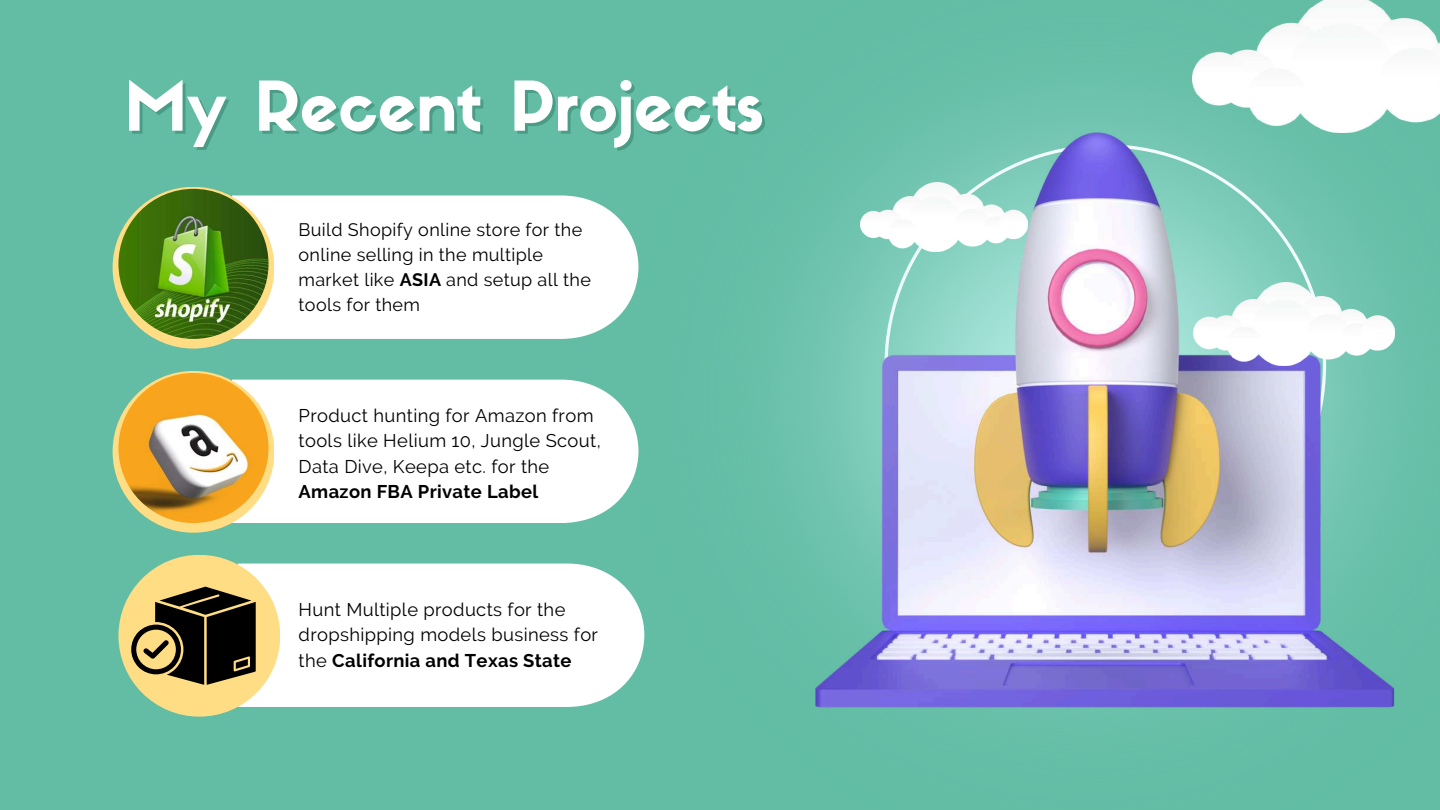
<style>
.page{position:relative;width:1440px;height:810px;background:#63bda5}
.page>*{position:absolute;margin:0;border:0;box-sizing:border-box;transform-origin:0 0}
.t1{font:67.4px "Sifonn Basic";color:#fff}
.t2{font:18.3px/25.5px "Raleway";letter-spacing:.02em;color:#000}
.t3{font:700 18.3px "Raleway";letter-spacing:.02em;color:#000}
.t4{font:18px/24.8px "Raleway";letter-spacing:.02em;color:#000}
.s1{font-weight:700}
</style>
<div class="page">
<img style="left:644px;top:71px;width:549px;height:636px">
<img style="left:816px;top:133px;width:579px;height:575px">
<img style="left:1193px;top:0;width:247px;height:133px">
<img style="left:861px;top:182px;width:166px;height:69px">
<img style="left:1194px;top:282px;width:201px;height:83px">
<div style="left:232px;top:195px;width:406px;height:144px;background:#fff"></div>
<div style="left:113px;top:187px;width:161px;height:162px;background:#ffdd85;border-radius:50%"></div>
<img style="left:118px;top:189px;width:151px;height:150px;border-radius:50%">
<div style="left:232px;top:380px;width:406px;height:143px;background:#fff"></div>
<div style="left:113px;top:371px;width:161px;height:162px;background:#ffdd85;border-radius:50%"></div>
<img style="left:118px;top:373px;width:151px;height:150px;border-radius:50%">
<div style="left:238px;top:564px;width:406px;height:143px;background:#fff"></div>
<div style="left:118px;top:555px;width:162px;height:162px;background:#ffdd85;border-radius:50%"></div>
<svg style="left:131px;top:587px;width:125px;height:98px"></svg>
<h1 class="t1" style="left:124px;top:80px;width:641px">My Recent Projects</h1>
<p class="t4" style="left:299px;top:218px;width:294px">Build Shopify online store for the online selling in the multiple market like <span class="s1">ASIA</span> and setup all the tools for them</p>
<p class="t2" style="left:299px;top:403px;width:304px">Product hunting for Amazon from tools like Helium 10, Jungle Scout,<br>Data Dive, Keepa etc. for the</p>
<p class="t3" style="left:299px;top:481px;width:241px">Amazon FBA Private Label</p>
<p class="t2" style="left:299px;top:597px;width:301px">Hunt Multiple products for the dropshipping models business for the <span class="s1">California and Texas State</span></p>
</div>
